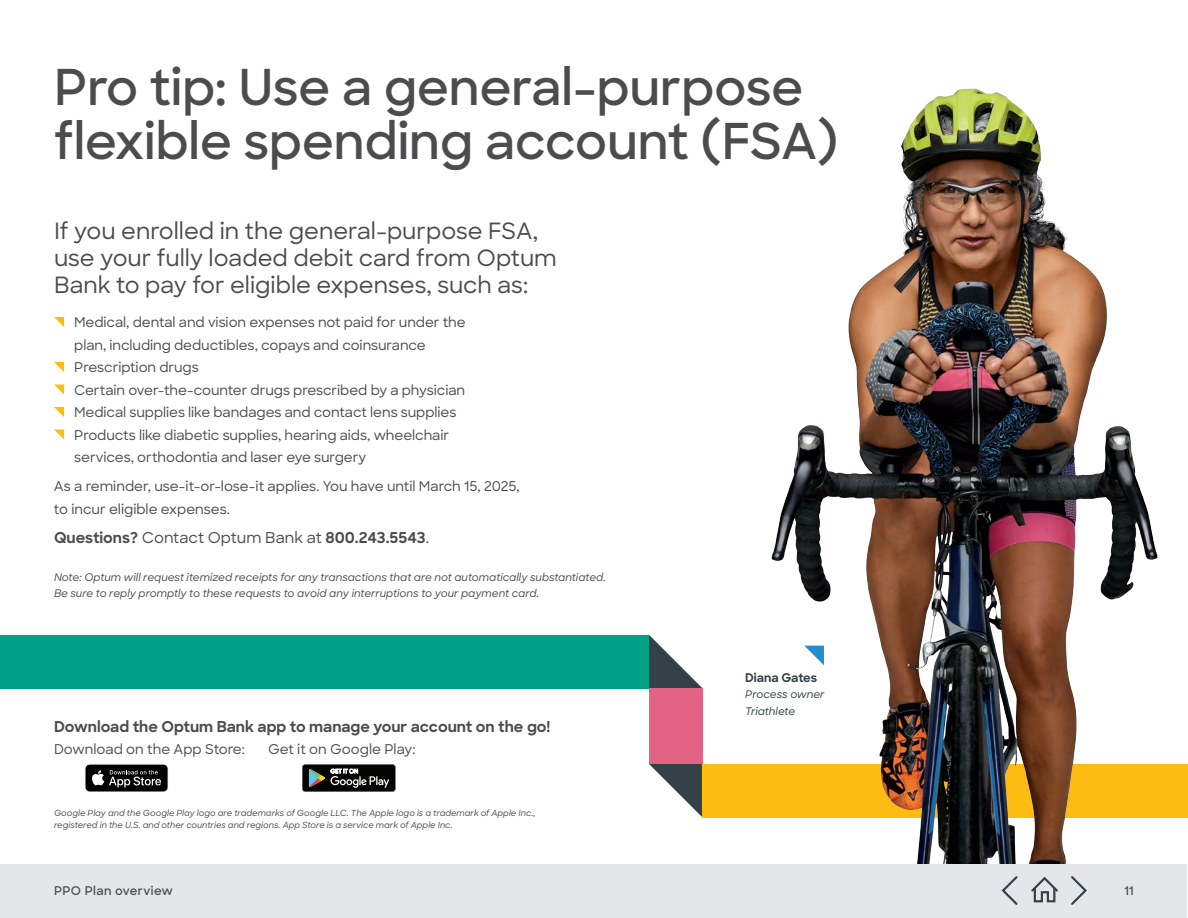
<style>
.page{position:relative;width:1188px;height:918px;background:#fff}
.page>*{position:absolute;margin:0;border:0;box-sizing:border-box;transform-origin:0 0}
._51_head_33_36_semi___125{font:600 49.5px/54px "Sharp Sans";color:#4b4c4d}
._52_intro_15_18_med__7_5pt{font:500 22.5px/27px "Sharp Sans";color:#4b4c4d}
._52_sub_10_15_bold{font:700 15px "Sharp Sans";color:#4b4c4d}
.Body_Main{font:700 15px "Sharp Sans";color:#4b4c4d}
._54_bullet_9_15_med{font:500 13.5px/22.5px "Sharp Sans";letter-spacing:-.005em;color:#4b4c4d}
._53_body_9_15_med{font:500 13.5px/22.5px "Sharp Sans";color:#4b4c4d}
.t1{font:600 12px "Sharp Sans";letter-spacing:.03em;color:#4b4c4d}
._55_names_8_12_bold_DK_GRY{font:700 12px "Sharp Sans";color:#344147}
._57_disclaimer_7_11_med_ital_7_5pt_3_75pt{font:italic 500 10.5px/16.5px "Sharp Sans";color:#4b4c4d}
._55_titles_7_11_med_ital_DK_GRY{font:italic 500 10.5px "Sharp Sans";color:#344147}
.p20___disclaimer{font:italic 500 8.4px/11.2px "Sharp Sans";color:#4b4c4d}
.s1{font-weight:500}
</style>
<div class="page">
<svg style="left:649px;top:635px;width:54px;height:54px"></svg>
<svg style="left:649px;top:764px;width:54px;height:54px"></svg>
<div style="left:0;top:635px;width:649px;height:54px;background:#00a087"></div>
<div style="left:703px;top:764px;width:485px;height:54px;background:#fdbc12"></div>
<div style="left:649px;top:689px;width:54px;height:75px;background:#e46285"></div>
<img style="left:771px;top:88px;width:387px;height:776px">
<svg style="left:804px;top:646px;width:20px;height:19px"></svg>
<svg style="left:85px;top:764px;width:83px;height:28px;background:#343434"></svg>
<svg style="left:302px;top:764px;width:94px;height:28px;background:#343734"></svg>
<div style="left:1px;top:864px;width:1186px;height:54px;background:#e5e6e9"></div>
<svg style="left:54px;top:317px;width:10px;height:10px"></svg>
<svg style="left:54px;top:362px;width:10px;height:10px"></svg>
<svg style="left:54px;top:385px;width:10px;height:10px"></svg>
<svg style="left:54px;top:407px;width:10px;height:10px"></svg>
<svg style="left:54px;top:430px;width:10px;height:10px"></svg>
<svg style="left:1071px;top:876px;width:16px;height:29px"></svg>
<svg style="left:1031px;top:876px;width:27px;height:27px"></svg>
<svg style="left:1001px;top:876px;width:17px;height:29px"></svg>
<p class="_51_head_33_36_semi___125" style="left:54px;top:58px;width:786px">Pro tip: Use a general-purpose flexible spending account (FSA)</p>
<p class="_52_intro_15_18_med__7_5pt" style="left:54px;top:217px;width:504px">If you enrolled in the general-purpose FSA, use your fully loaded debit card from Optum<br>Bank to pay for eligible expenses, such as:</p>
<p class="_54_bullet_9_15_med" style="left:74px;top:310px;width:393px">Medical, dental and vision expenses not paid for under the plan, including deductibles, copays and coinsurance</p>
<p class="_54_bullet_9_15_med" style="left:74px;top:355px;width:126px">Prescription drugs</p>
<p class="_54_bullet_9_15_med" style="left:74px;top:378px;width:392px">Certain over-the-counter drugs prescribed by a physician</p>
<p class="_54_bullet_9_15_med" style="left:74px;top:400px;width:384px">Medical supplies like bandages and contact lens supplies</p>
<p class="_54_bullet_9_15_med" style="left:74px;top:423px;width:376px">Products like diabetic supplies, hearing aids, wheelchair services, orthodontia and laser eye surgery</p>
<p class="_53_body_9_15_med" style="left:54px;top:475px;width:467px">As a reminder, use-it-or-lose-it applies. You have until March 15, 2025, to incur eligible expenses.</p>
<p class="Body_Main" style="left:54px;top:527px;width:377px">Questions? <span class="s1">Contact Optum Bank at</span> 800.243.5543<span class="s1">.</span></p>
<p class="_57_disclaimer_7_11_med_ital_7_5pt_3_75pt" style="left:54px;top:568px;width:553px">Note: Optum will request itemized receipts for any transactions that are not automatically substantiated.<br>Be sure to reply promptly to these requests to avoid any interruptions to your payment card.</p>
<p class="_52_sub_10_15_bold" style="left:54px;top:715px;width:498px">Download the Optum Bank app to manage your account on the go!</p>
<p class="_53_body_9_15_med" style="left:54px;top:737px;width:192px">Download on the App Store:</p>
<p class="_53_body_9_15_med" style="left:268px;top:737px;width:149px">Get it on Google Play:</p>
<p class="p20___disclaimer" style="left:54px;top:807px;width:483px">Google Play and the Google Play logo are trademarks of Google LLC. The Apple logo is a trademark of Apple Inc., registered in the U.S. and other countries and regions. App Store is a service mark of Apple Inc.</p>
<p class="t1" style="left:54px;top:882px;width:120px">PPO Plan overview</p>
<p class="_55_names_8_12_bold_DK_GRY" style="left:745px;top:668px;width:74px">Diana Gates</p>
<p class="_55_titles_7_11_med_ital_DK_GRY" style="left:745px;top:686px;width:81px">Process owner</p>
<p class="_55_titles_7_11_med_ital_DK_GRY" style="left:745px;top:703px;width:51px">Triathlete</p>
<p class="t1" style="left:1125px;top:882px;width:11px">11</p>
</div>
